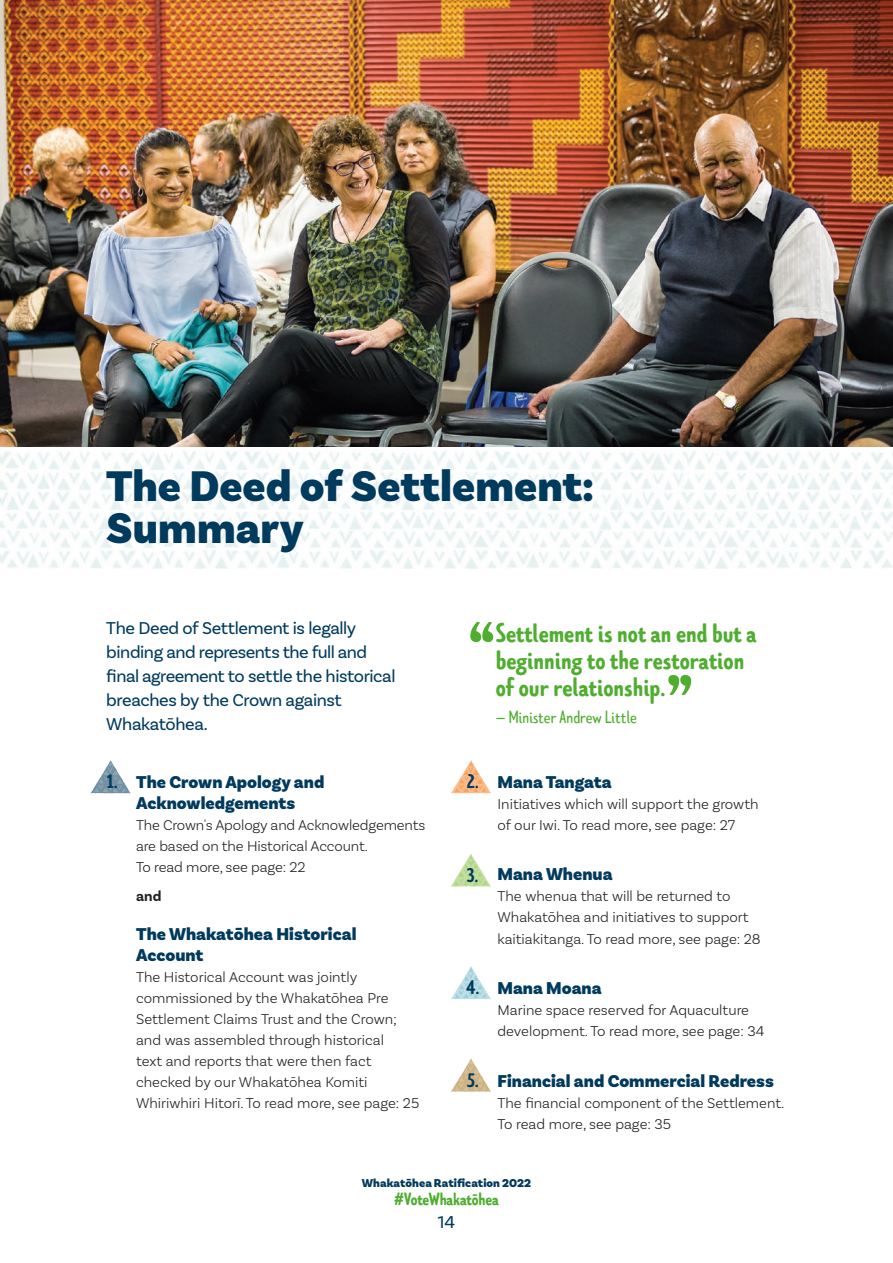
<style>
.page{position:relative;width:893px;height:1263px;background:#fff}
.page>*{position:absolute;margin:0;border:0;box-sizing:border-box;transform-origin:0 0}
.quote{font:900 63px "TT Limes Sans";color:#4fad2f}
.t1{font:900 45px/42px "Basic Sans";color:#003a5d}
.quote-2{font:700 27px/27px "TT Limes Sans";color:#4fad2f}
.t2{font:700 19.8px "TT Limes Sans";color:#003a5d}
.Intro{font:18px/24px "Basic Sans";letter-spacing:-.025em;color:#003a5d}
.bodytext_10pt{font:900 18px/21px "Basic Sans";color:#003a5d}
.quote-3{font:18px "TT Limes Sans";color:#4fad2f}
.t3{font:700 18px "TT Limes Sans";letter-spacing:-.01em;color:#4fad2f}
.bodytext_10pt-2{font:300 15px/21px "Basic Sans";color:#231f20}
.bodytext_10pt-3{font:700 15px "Basic Sans";color:#231f20}
.t4{font:900 12px "Basic Sans";letter-spacing:.005em;color:#003a5d}
</style>
<div class="page">
<img style="left:0;top:451px;width:893px;height:117px">
<svg style="left:90px;top:760px;width:41px;height:34px"></svg>
<svg style="left:451px;top:854px;width:40px;height:33px"></svg>
<svg style="left:451px;top:966px;width:40px;height:33px"></svg>
<svg style="left:451px;top:760px;width:40px;height:34px"></svg>
<svg style="left:451px;top:1059px;width:40px;height:33px"></svg>
<img style="left:0;top:0;width:893px;height:446px">
<h1 class="t1" style="left:106px;top:466px;width:489px">The Deed of Settlement:<br>Summary</h1>
<p class="Intro" style="left:106px;top:615px;width:291px">The Deed of Settlement is legally binding and represents the full and final agreement to settle the historical breaches by the Crown against<br>Whakatōhea.</p>
<p class="t2" style="left:107px;top:769px;width:12px">1.</p>
<p class="bodytext_10pt" style="left:136px;top:772px;width:190px">The Crown Apology and<br>Acknowledgements</p>
<p class="bodytext_10pt-2" style="left:136px;top:814px;width:291px">The Crown's Apology and Acknowledgements are based on the Historical Account.<br>To read more, see page: 22</p>
<p class="bodytext_10pt-3" style="left:136px;top:887px;width:27px">and</p>
<p class="bodytext_10pt" style="left:136px;top:923px;width:222px">The Whakatōhea Historical<br>Account</p>
<p class="bodytext_10pt-2" style="left:136px;top:966px;width:285px">The Historical Account was jointly commissioned by the Whakatōhea Pre Settlement Claims Trust and the Crown; and was assembled through historical<br>text and reports that were then fact checked by our Whakatōhea Komiti Whiriwhiri Hitorī. To read more, see page: 25</p>
<p class="quote" style="left:468px;top:603px;width:29px">“</p>
<p class="quote-2" style="left:496px;top:619px;width:262px">Settlement is not an end but a beginning to the restoration of our relationship.</p>
<p class="quote-3" style="left:496px;top:705px;width:143px">— Minister Andrew Little</p>
<p class="quote" style="left:666px;top:657px;width:29px">”</p>
<p class="t2" style="left:467px;top:769px;width:13px">2.</p>
<p class="t2" style="left:467px;top:862px;width:13px">3.</p>
<p class="t2" style="left:467px;top:975px;width:14px">4.</p>
<p class="t2" style="left:467px;top:1067px;width:13px">5.</p>
<p class="bodytext_10pt" style="left:497px;top:772px;width:116px">Mana Tangata</p>
<p class="bodytext_10pt-2" style="left:497px;top:793px;width:263px">Initiatives which will support the growth of our Iwi. To read more, see page: 27</p>
<p class="bodytext_10pt" style="left:497px;top:864px;width:117px">Mana Whenua</p>
<p class="bodytext_10pt-2" style="left:497px;top:886px;width:265px">The whenua that will be returned to<br>Whakatōhea and initiatives to support kaitiakitanga. To read more, see page: 28</p>
<p class="bodytext_10pt" style="left:497px;top:978px;width:106px">Mana Moana</p>
<p class="bodytext_10pt-2" style="left:497px;top:999px;width:268px">Marine space reserved for Aquaculture development. To read more, see page: 34</p>
<p class="bodytext_10pt" style="left:497px;top:1070px;width:278px">Financial and Commercial Redress</p>
<p class="bodytext_10pt-2" style="left:497px;top:1092px;width:288px">The financial component of the Settlement.<br>To read more, see page: 35</p>
<p class="t4" style="left:362px;top:1175px;width:171px">Whakatōhea Ratification 2022</p>
<p class="t3" style="left:394px;top:1187px;width:106px">#VoteWhakatōhea</p>
<p class="Intro" style="left:438px;top:1210px;width:19px">14</p>
</div>
